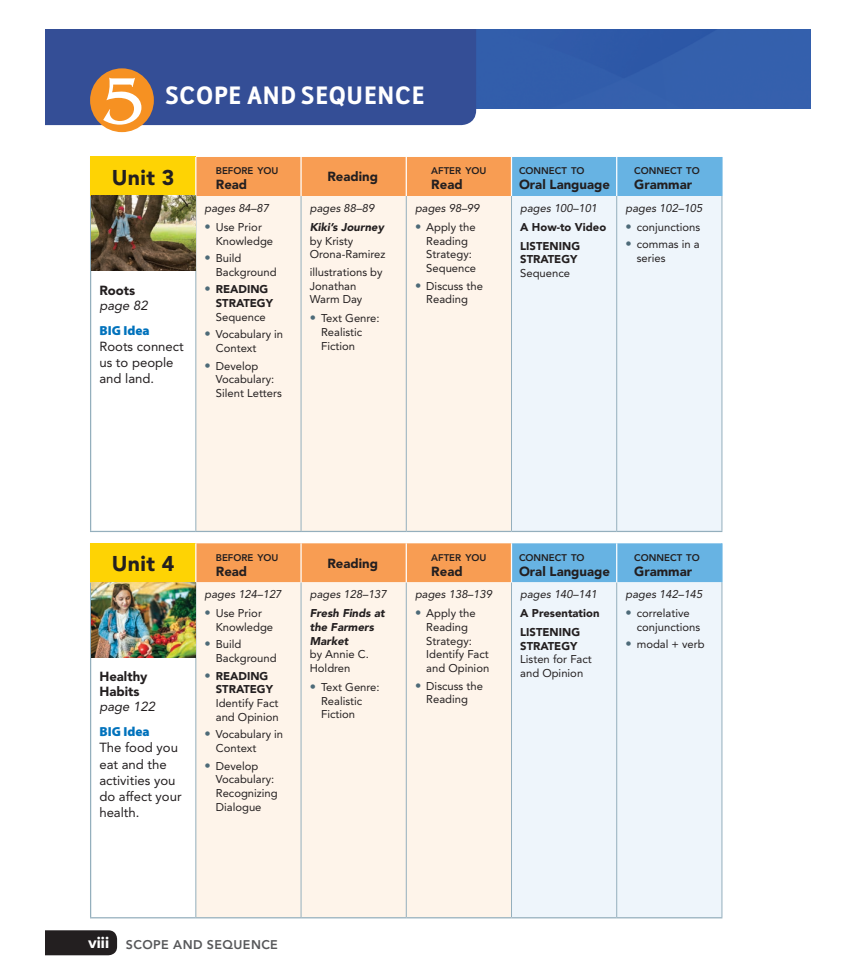
<style>
.page{position:relative;width:867px;height:979px;background:#fff}
.page>*{position:absolute;margin:0;border:0;box-sizing:border-box;transform-origin:0 0}
.t1{font:68.75px "Benguiat Std";color:#fff}
.t2{font:700 26.25px "Folder";color:#fff}
.t3{font:900 21.25px "Avenir LT Std";letter-spacing:.015em;color:#231f20}
.t4{font:900 13.12px/15px "Avenir LT Std";color:#231f20}
.t5{font:13.12px/16.2px "Avenir LT Std";color:#231f20}
.t6{font:900 13.12px "Myriad Pro";color:#0072bc}
.t7{font:italic 13.12px "Avenir LT Std";color:#231f20}
.t8{font:800 12.5px "Avenir LT Std";letter-spacing:.03em;color:#57585a}
.t9{font:11.25px/13.8px "Avenir LT Std";color:#231f20}
.t10{font:italic 11.25px "Avenir LT Std";color:#231f20}
.t11{font:900 11.25px/13.8px "Avenir LT Std";color:#231f20}
.t12{font:italic 900 11.25px/13.8px "Avenir LT Std";color:#231f20}
.t13{font:800 9.62px "Avenir LT Std";color:#231f20}
.s1{font-size:12.5px;color:#4d6a78}
.s2{font-weight:400;font-size:12.5px;color:#4d6a78}
.s3{font-weight:900;font-size:15.62px;color:#fff}
</style>
<div class="page">
<div style="left:476px;top:29px;width:334px;height:79px;background:#325eab"></div>
<div style="left:45px;top:29px;width:431px;height:96px;background:#344e96"></div>
<div style="left:90px;top:68px;width:64px;height:64px;background:#f69122;border-radius:50%"></div>
<div style="left:91px;top:157px;width:105px;height:39px;background:#fed304"></div>
<svg style="left:196px;top:157px;width:525px;height:39px;background:#bea68d"></svg>
<div style="left:196px;top:196px;width:315px;height:335px;background:#fef4ea"></div>
<div style="left:512px;top:196px;width:209px;height:335px;background:#eef5fb"></div>
<hr style="left:90px;top:196px;width:1px;height:335px;background:#94afbd">
<hr style="left:195px;top:196px;width:1px;height:335px;background:#94afbd">
<hr style="left:300px;top:196px;width:1px;height:335px;background:#94afbd">
<hr style="left:405px;top:196px;width:1px;height:335px;background:#94afbd">
<hr style="left:511px;top:196px;width:1px;height:335px;background:#94afbd">
<hr style="left:616px;top:196px;width:1px;height:335px;background:#94afbd">
<hr style="left:721px;top:196px;width:1px;height:335px;background:#94afbd">
<hr style="left:195px;top:157px;width:1px;height:39px;background:#fff">
<hr style="left:300px;top:157px;width:1px;height:39px;background:#fff">
<hr style="left:405px;top:157px;width:2px;height:39px;background:#fff">
<hr style="left:90px;top:157px;width:1px;height:39px;background:#fed304">
<hr style="left:90px;top:531px;width:106px;height:1px;background:#94afbd">
<hr style="left:196px;top:531px;width:105px;height:1px;background:#94afbd">
<hr style="left:301px;top:531px;width:105px;height:1px;background:#94afbd">
<hr style="left:406px;top:531px;width:105px;height:1px;background:#94afbd">
<hr style="left:511px;top:531px;width:105px;height:1px;background:#94afbd">
<hr style="left:616px;top:531px;width:106px;height:1px;background:#94afbd">
<hr style="left:510px;top:157px;width:2px;height:39px;background:#fff">
<hr style="left:721px;top:157px;width:1px;height:39px;background:#67b3e3">
<hr style="left:616px;top:157px;width:1px;height:39px;background:#fff">
<img style="left:91px;top:196px;width:104px;height:75px">
<div style="left:91px;top:543px;width:105px;height:39px;background:#fed304"></div>
<svg style="left:196px;top:543px;width:525px;height:39px;background:#bea68e"></svg>
<div style="left:196px;top:582px;width:315px;height:335px;background:#fef4ea"></div>
<div style="left:512px;top:582px;width:209px;height:335px;background:#eef5fb"></div>
<hr style="left:90px;top:582px;width:1px;height:335px;background:#94afbd">
<hr style="left:195px;top:582px;width:1px;height:335px;background:#94afbd">
<hr style="left:300px;top:582px;width:1px;height:335px;background:#94afbd">
<hr style="left:405px;top:582px;width:1px;height:335px;background:#94afbd">
<hr style="left:511px;top:582px;width:1px;height:335px;background:#94afbd">
<hr style="left:616px;top:582px;width:1px;height:335px;background:#94afbd">
<hr style="left:721px;top:582px;width:1px;height:335px;background:#94afbd">
<hr style="left:195px;top:543px;width:1px;height:39px;background:#fff">
<hr style="left:300px;top:543px;width:1px;height:39px;background:#fff">
<hr style="left:405px;top:543px;width:2px;height:39px;background:#fff">
<hr style="left:90px;top:543px;width:1px;height:39px;background:#fed304">
<hr style="left:90px;top:917px;width:106px;height:1px;background:#94afbd">
<hr style="left:196px;top:917px;width:105px;height:1px;background:#94afbd">
<hr style="left:301px;top:917px;width:105px;height:1px;background:#94afbd">
<hr style="left:406px;top:917px;width:105px;height:1px;background:#94afbd">
<hr style="left:511px;top:917px;width:105px;height:1px;background:#94afbd">
<hr style="left:616px;top:917px;width:106px;height:1px;background:#94afbd">
<hr style="left:510px;top:543px;width:2px;height:39px;background:#fff">
<hr style="left:721px;top:543px;width:1px;height:39px;background:#67b3e3">
<hr style="left:616px;top:543px;width:1px;height:39px;background:#fff">
<img style="left:91px;top:582px;width:104px;height:75px">
<div style="left:45px;top:930px;width:72px;height:25px;background:#231f20"></div>
<h1 class="t1" style="left:101px;top:63px;width:45px">5</h1>
<h2 class="t2" style="left:165px;top:81px;width:261px">SCOPE ANDSEQUENCE</h2>
<h3 class="t3" style="left:112px;top:164px;width:64px">Unit 3</h3>
<p class="t13" style="left:216px;top:165px;width:64px">BEFORE YOU</p>
<p class="t4" style="left:216px;top:177px;width:33px">Read</p>
<p class="t4" style="left:327px;top:169px;width:52px">Reading</p>
<p class="t4" style="left:99px;top:283px;width:37px">Roots</p>
<p class="t7" style="left:99px;top:297px;width:50px">page 82</p>
<p class="t6" style="left:99px;top:321px;width:52px">BIG Idea</p>
<p class="t5" style="left:99px;top:338px;width:86px">Roots connect us to people and land.</p>
<p class="t10" style="left:204px;top:202px;width:66px">pages 84–87</p>
<p class="t9" style="left:216px;top:220px;width:59px;text-indent:-11px"><span class="s1">•</span> Use Prior<br>Knowledge</p>
<p class="t9" style="left:216px;top:251px;width:62px;text-indent:-11px"><span class="s1">•</span> Build<br>Background</p>
<p class="t11" style="left:216px;top:282px;width:59px;text-indent:-11px"><span class="s2">•</span> READING<br>STRATEGY</p>
<p class="t9" style="left:216px;top:310px;width:51px">Sequence</p>
<p class="t9" style="left:216px;top:328px;width:69px;text-indent:-11px"><span class="s1">•</span> Vocabulary in<br>Context</p>
<p class="t9" style="left:216px;top:359px;width:68px;text-indent:-11px"><span class="s1">•</span> Develop<br>Vocabulary:<br>Silent Letters</p>
<p class="t10" style="left:310px;top:202px;width:66px">pages 88–89</p>
<p class="t12" style="left:310px;top:220px;width:76px">Kiki’s Journey</p>
<p class="t9" style="left:310px;top:234px;width:77px">by Kristy<br>Orona-Ramirez</p>
<p class="t9" style="left:310px;top:265px;width:74px">illustrations by<br>Jonathan<br>Warm Day</p>
<p class="t9" style="left:321px;top:311px;width:60px;text-indent:-11px"><span class="s1">•</span> Text Genre:<br>Realistic<br>Fiction</p>
<p class="t13" style="left:431px;top:165px;width:57px">AFTER YOU</p>
<p class="t4" style="left:431px;top:177px;width:33px">Read</p>
<p class="t10" style="left:415px;top:202px;width:66px">pages 98–99</p>
<p class="t9" style="left:426px;top:220px;width:51px;text-indent:-11px"><span class="s1">•</span> Apply the<br>Reading<br>Strategy:<br>Sequence</p>
<p class="t9" style="left:415px;top:279px;width:69px;text-align:center"><span class="s1">•</span> Discuss the<br>Reading</p>
<p class="t13" style="left:519px;top:165px;width:67px">CONNECT TO</p>
<p class="t4" style="left:519px;top:177px;width:92px">Oral Language</p>
<p class="t10" style="left:520px;top:202px;width:78px">pages 100–101</p>
<p class="t11" style="left:520px;top:217px;width:87px;line-height:18.8px">A How-to Video<br>LISTENING</p>
<p class="t11" style="left:520px;top:252px;width:59px">STRATEGY</p>
<p class="t9" style="left:520px;top:266px;width:51px">Sequence</p>
<p class="t13" style="left:634px;top:165px;width:67px">CONNECT TO</p>
<p class="t4" style="left:634px;top:177px;width:59px">Grammar</p>
<p class="t10" style="left:625px;top:202px;width:78px">pages 102–105</p>
<p class="t9" style="left:625px;top:220px;width:76px"><span class="s1">•</span> conjunctions</p>
<p class="t9" style="left:636px;top:238px;width:64px;text-indent:-11px"><span class="s1">•</span> commas in a series</p>
<h3 class="t3" style="left:112px;top:550px;width:64px">Unit 4</h3>
<p class="t13" style="left:216px;top:551px;width:64px">BEFORE YOU</p>
<p class="t4" style="left:216px;top:563px;width:33px">Read</p>
<p class="t4" style="left:327px;top:556px;width:52px">Reading</p>
<p class="t4" style="left:99px;top:669px;width:50px">Healthy<br>Habits</p>
<p class="t7" style="left:99px;top:699px;width:57px">page 122</p>
<p class="t6" style="left:99px;top:723px;width:52px">BIG Idea</p>
<p class="t5" style="left:99px;top:740px;width:84px">The food you eat and the activities you do affect your health.</p>
<p class="t10" style="left:204px;top:588px;width:78px">pages 124–127</p>
<p class="t9" style="left:216px;top:606px;width:59px;text-indent:-11px"><span class="s1">•</span> Use Prior<br>Knowledge</p>
<p class="t9" style="left:216px;top:638px;width:62px;text-indent:-11px"><span class="s1">•</span> Build<br>Background</p>
<p class="t11" style="left:216px;top:669px;width:59px;text-indent:-11px"><span class="s2">•</span> READING<br>STRATEGY</p>
<p class="t9" style="left:216px;top:696px;width:64px">Identify Fact and Opinion</p>
<p class="t9" style="left:216px;top:728px;width:69px;text-indent:-11px"><span class="s1">•</span> Vocabulary in<br>Context</p>
<p class="t9" style="left:216px;top:759px;width:63px;text-indent:-11px"><span class="s1">•</span> Develop<br>Vocabulary:<br>Recognizing<br>Dialogue</p>
<p class="t10" style="left:310px;top:588px;width:78px">pages 128–137</p>
<p class="t12" style="left:310px;top:606px;width:76px">Fresh Finds at the Farmers<br>Market</p>
<p class="t9" style="left:310px;top:647px;width:60px">by Annie C.<br>Holdren</p>
<p class="t9" style="left:321px;top:680px;width:60px;text-indent:-11px"><span class="s1">•</span> Text Genre:<br>Realistic<br>Fiction</p>
<p class="t13" style="left:431px;top:551px;width:57px">AFTER YOU</p>
<p class="t4" style="left:431px;top:563px;width:33px">Read</p>
<p class="t10" style="left:415px;top:588px;width:78px">pages 138–139</p>
<p class="t9" style="left:426px;top:606px;width:64px;text-indent:-11px"><span class="s1">•</span> Apply the<br>Reading<br>Strategy:<br>Identify Fact and Opinion</p>
<p class="t9" style="left:415px;top:679px;width:69px;text-align:center"><span class="s1">•</span> Discuss the<br>Reading</p>
<p class="t13" style="left:519px;top:551px;width:67px">CONNECT TO</p>
<p class="t4" style="left:519px;top:563px;width:92px">Oral Language</p>
<p class="t10" style="left:520px;top:588px;width:78px">pages 140–141</p>
<p class="t11" style="left:520px;top:604px;width:81px;line-height:18.8px">A Presentation<br>LISTENING</p>
<p class="t11" style="left:520px;top:639px;width:59px">STRATEGY</p>
<p class="t9" style="left:520px;top:653px;width:73px">Listen for Fact and Opinion</p>
<p class="t13" style="left:634px;top:551px;width:67px">CONNECT TO</p>
<p class="t4" style="left:634px;top:563px;width:59px">Grammar</p>
<p class="t10" style="left:625px;top:588px;width:78px">pages 142–145</p>
<p class="t9" style="left:636px;top:606px;width:65px;text-indent:-11px"><span class="s1">•</span> correlative conjunctions</p>
<p class="t9" style="left:625px;top:638px;width:81px"><span class="s1">•</span> modal + verb</p>
<p class="t8" style="left:88px;top:937px;width:191px"><span class="s3">viii</span> SCOPE AND SEQUENCE</p>
</div>
